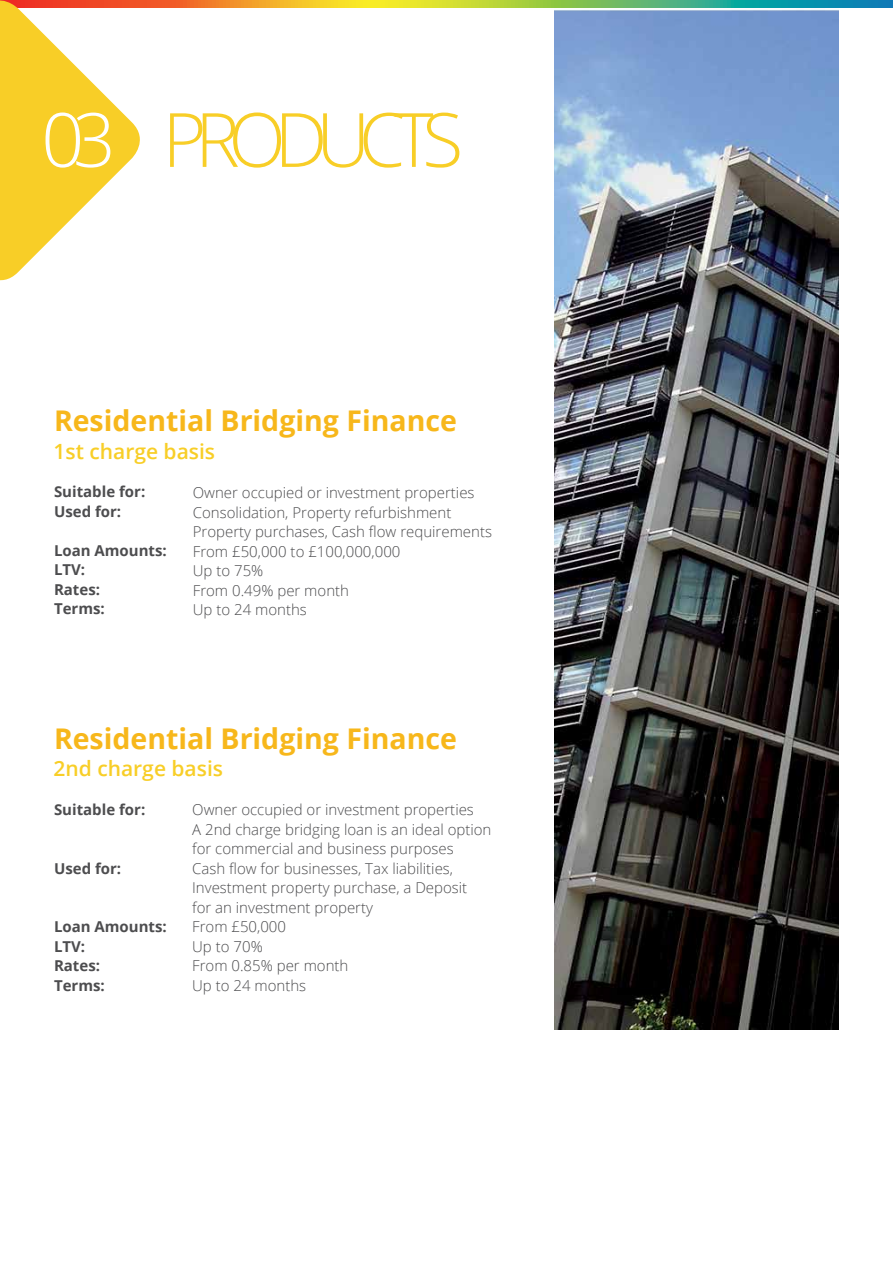
<style>
.page{position:relative;width:893px;height:1263px;background:#fff}
.page>*{position:absolute;margin:0;border:0;box-sizing:border-box;transform-origin:0 0}
.t1{font:300 75px "Open Sans";letter-spacing:-.15em;color:#f8ce27}
.t2{font:300 75px "Open Sans";color:#fff}
.t3{font:700 28.5px "Open Sans";color:#f7b71b}
.t4{font:600 21px "Open Sans";color:#f8ce27}
.t5{font:300 15px/19.5px "Open Sans";color:#4d4d4f}
.t6{font:700 15px/19.5px "Open Sans";color:#4d4d4f}
</style>
<div class="page">
<img style="left:554px;top:9px;width:285px;height:1020px">
<svg style="left:150px;top:0;width:743px;height:8px"></svg>
<svg style="left:0;top:0;width:150px;height:281px"></svg>
<h1 class="t2" style="left:41px;top:88px;width:76px">03</h1>
<h1 class="t1" style="left:162px;top:88px;width:302px">PRODUCTS</h1>
<h2 class="t3" style="left:54px;top:401px;width:404px">Residential Bridging Finance</h2>
<h3 class="t4" style="left:53px;top:436px;width:163px">1st charge basis</h3>
<p class="t5" style="left:193px;top:482px;width:301px">Owner occupied or investment properties<br>Consolidation, Property refurbishment<br>Property purchases, Cash flow requirements<br>From £50,000 to £100,000,000<br>Up to 75%<br>From 0.49% per month<br>Up to 24 months</p>
<p class="t6" style="left:54px;top:482px;width:93px">Suitable for:<br>Used for:</p>
<p class="t6" style="left:54px;top:540px;width:114px">Loan Amounts:<br>LTV:<br>Rates:<br>Terms:</p>
<h2 class="t3" style="left:54px;top:718px;width:404px">Residential Bridging Finance</h2>
<h3 class="t4" style="left:53px;top:754px;width:171px">2nd charge basis</h3>
<p class="t5" style="left:192px;top:800px;width:301px">Owner occupied or investment properties<br>A 2nd charge bridging loan is an ideal option for commercial and business purposes<br>Cash flow for businesses, Tax liabilities,<br>Investment property purchase, a Deposit<br>for an investment property<br>From £50,000<br>Up to 70%<br>From 0.85% per month<br>Up to 24 months</p>
<p class="t6" style="left:54px;top:800px;width:93px">Suitable for:</p>
<p class="t6" style="left:54px;top:858px;width:69px">Used for:</p>
<p class="t6" style="left:54px;top:917px;width:114px">Loan Amounts:<br>LTV:<br>Rates:<br>Terms:</p>
</div>
